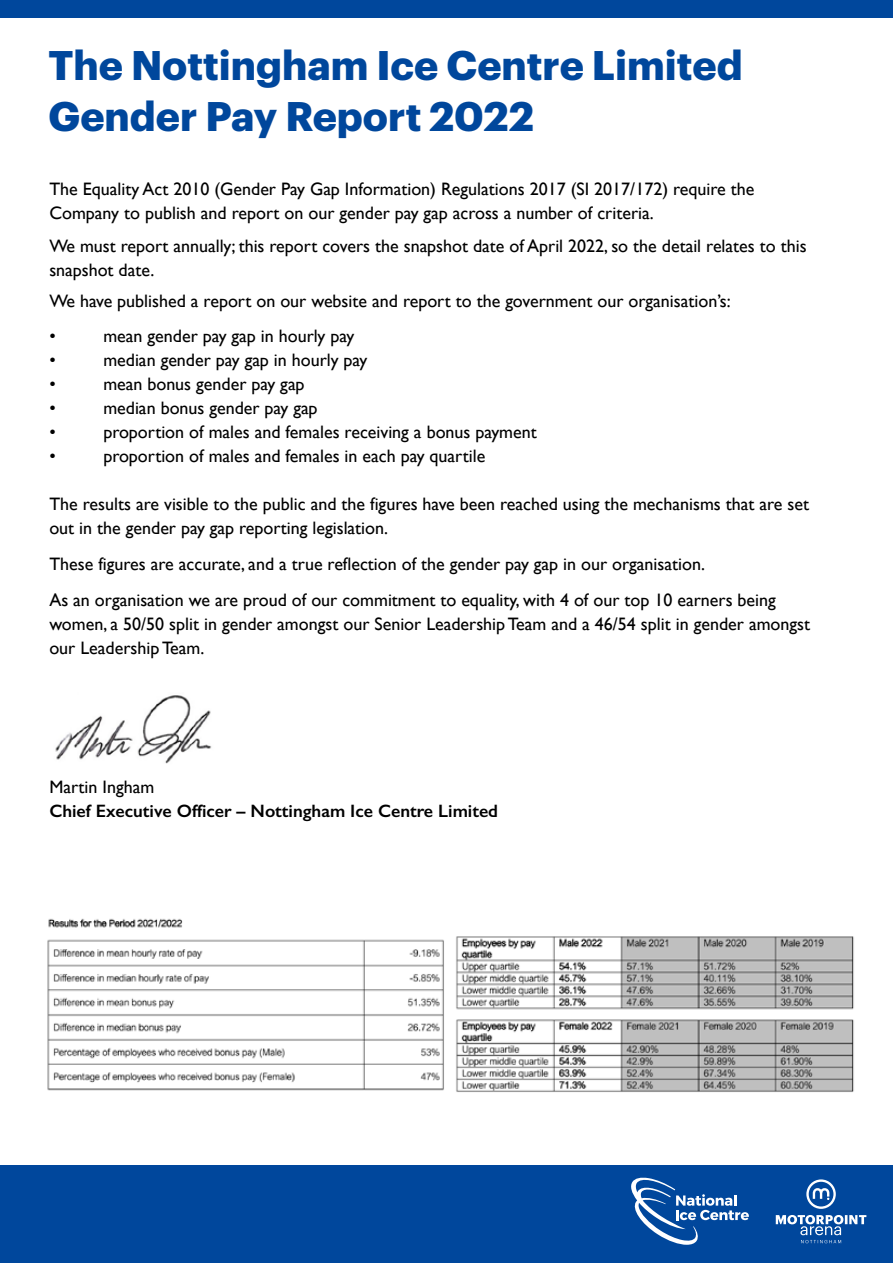
<style>
.page{position:relative;width:893px;height:1263px;background:#fff}
.page>*{position:absolute;margin:0;border:0;box-sizing:border-box;transform-origin:0 0}
.t1{font:700 40.5px/51px "Graphik";color:#00479c}
.t2{font:18px/24px "Gill Sans";color:#000}
.t3{font:600 18px "Gill Sans";color:#000}
</style>
<div class="page">
<img style="left:55px;top:695px;width:157px;height:69px">
<img style="left:47px;top:918px;width:397px;height:173px">
<div style="left:0;top:1165px;width:893px;height:98px;background:#00479c"></div>
<img style="left:456px;top:936px;width:398px;height:156px">
<svg style="left:806px;top:1179px;width:30px;height:30px"></svg>
<svg style="left:776px;top:1215px;width:90px;height:28px"></svg>
<svg style="left:631px;top:1177px;width:118px;height:68px"></svg>
<div style="left:0;top:0;width:893px;height:17px;background:#00479c"></div>
<h1 class="t1" style="left:48px;top:36px;width:696px">The Nottingham Ice Centre Limited<br>Gender Pay Report 2022</h1>
<p class="t2" style="left:49px;top:177px;width:707px">The Equality Act 2010 (Gender Pay Gap Information) Regulations 2017 (SI 2017/172) require the<br>Company to publish and report on our gender pay gap across a number of criteria.</p>
<p class="t2" style="left:49px;top:234px;width:759px">We must report annually; this report covers the snapshot date of April 2022, so the detail relates to this snapshot date.</p>
<p class="t2" style="left:49px;top:284px;width:683px;line-height:34.5px">We have published a report on our website and report to the government our organisation’s: •</p>
<p class="t2" style="left:103px;top:324px;width:252px">mean gender pay gap in hourly pay</p>
<p class="t2" style="left:49px;top:348px;width:8px">•</p>
<p class="t2" style="left:103px;top:348px;width:266px">median gender pay gap in hourly pay</p>
<p class="t2" style="left:49px;top:372px;width:8px">•</p>
<p class="t2" style="left:103px;top:372px;width:203px">mean bonus gender pay gap</p>
<p class="t2" style="left:49px;top:396px;width:8px">•</p>
<p class="t2" style="left:103px;top:396px;width:216px">median bonus gender pay gap</p>
<p class="t2" style="left:49px;top:420px;width:8px">•</p>
<p class="t2" style="left:103px;top:420px;width:435px">proportion of males and females receiving a bonus payment</p>
<p class="t2" style="left:49px;top:444px;width:8px">•</p>
<p class="t2" style="left:103px;top:444px;width:383px">proportion of males and females in each pay quartile</p>
<p class="t2" style="left:49px;top:492px;width:761px">The results are visible to the public and the figures have been reached using the mechanisms that are set out in the gender pay gap reporting legislation.</p>
<p class="t2" style="left:49px;top:546px;width:728px;line-height:36px">These figures are accurate, and a true reflection of the gender pay gap in our organisation.<br>As an organisation we are proud of our commitment to equality, with 4 of our top 10 earners being</p>
<p class="t2" style="left:49px;top:612px;width:762px">women, a 50/50 split in gender amongst our Senior Leadership Team and a 46/54 split in gender amongst our Leadership Team.</p>
<p class="t2" style="left:49px;top:774px;width:106px">Martin Ingham</p>
<p class="t3" style="left:49px;top:800px;width:450px">Chief Executive Officer – Nottingham Ice Centre Limited</p>
</div>
